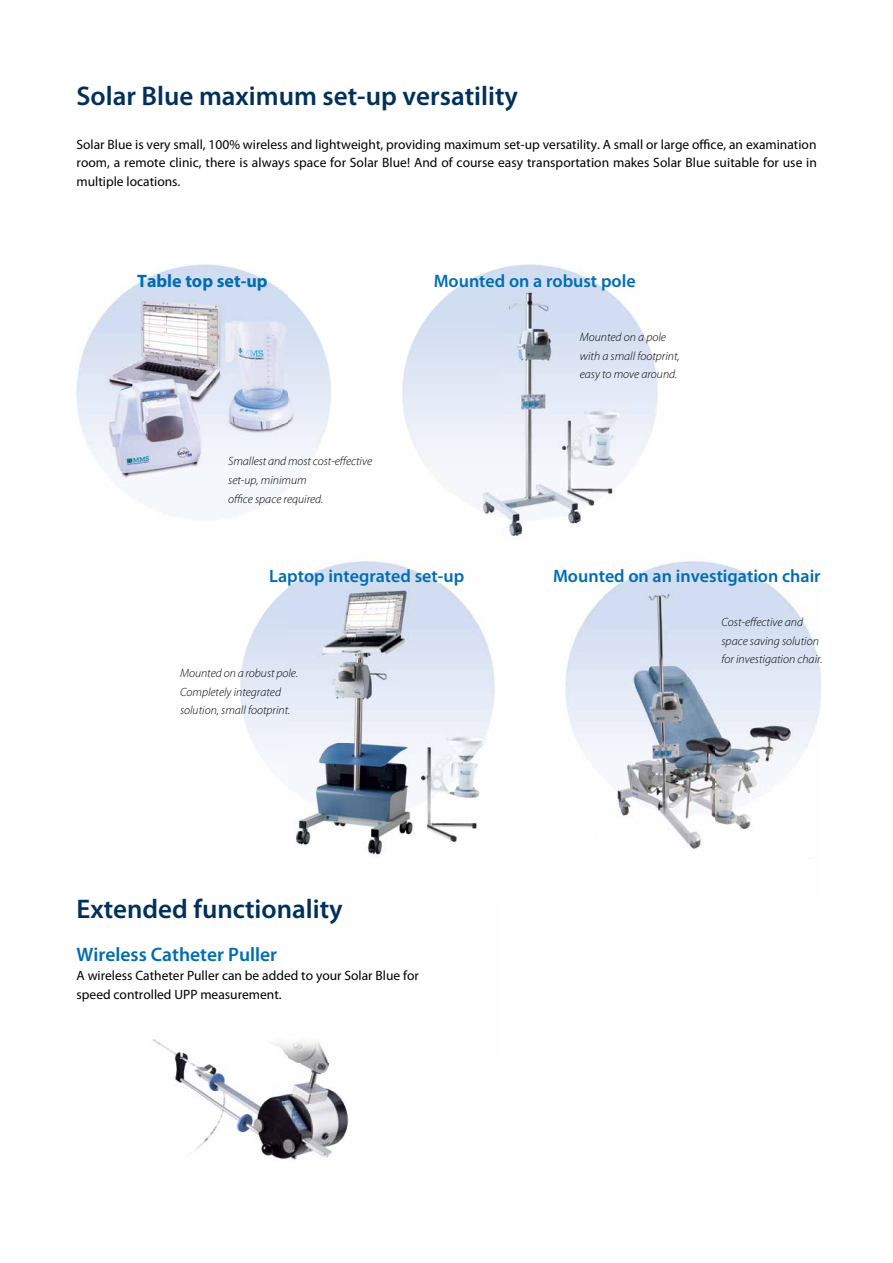
<style>
.page{position:relative;width:893px;height:1263px;background:#fff}
.page>*{position:absolute;margin:0;border:0;box-sizing:border-box;transform-origin:0 0}
.t1{font:600 27px "Myriad Pro";color:#00305b}
.t2{font:600 19.5px "Myriad Pro";color:#006db1}
.t3{font:600 18px "Myriad Pro";color:#006db1}
.t4{font:700 18px "Myriad Pro";color:#006db1}
.t5{font:13.5px/18.9px "Myriad Pro";color:#000;text-align:justify}
.t6{font:italic 300 12px/18.9px "Myriad Pro";color:#000}
</style>
<div class="page">
<img style="left:77px;top:265px;width:744px;height:895px">
<h1 class="t1" style="left:77px;top:79px;width:443px">Solar Blue maximum set-up versatility</h1>
<p class="t5" style="left:77px;top:134px;width:742px">Solar Blue is very small, 100% wireless and lightweight, providing maximum set-up versatility. A small or large office, an examination room, a remote clinic, there is always space for Solar Blue! And of course easy transportation makes Solar Blue suitable for use in multiple locations.</p>
<h3 class="t4" style="left:137px;top:269px;width:132px">Table top set-up</h3>
<h3 class="t3" style="left:434px;top:270px;width:203px">Mounted on a robust pole</h3>
<p class="t6" style="left:228px;top:452px;width:145px">Smallest and most cost-effective set-up, minimum<br>office space required.</p>
<p class="t6" style="left:580px;top:328px;width:102px">Mounted on a pole with a small footprint, easy to move around.</p>
<h3 class="t3" style="left:269px;top:564px;width:196px">Laptop integrated set-up</h3>
<h3 class="t3" style="left:553px;top:564px;width:269px">Mounted on an investigation chair</h3>
<p class="t6" style="left:180px;top:663px;width:120px">Mounted on a robust pole.<br>Completely integrated solution, small footprint.</p>
<h1 class="t1" style="left:77px;top:892px;width:268px">Extended functionality</h1>
<h2 class="t2" style="left:77px;top:942px;width:202px">Wireless Catheter Puller</h2>
<p class="t5" style="left:77px;top:966px;width:344px">A wireless Catheter Puller can be added to your Solar Blue for speed controlled UPP measurement.</p>
<p class="t6" style="left:721px;top:612px;width:103px">Cost-effective and space saving solution for investigation chair.</p>
</div>
